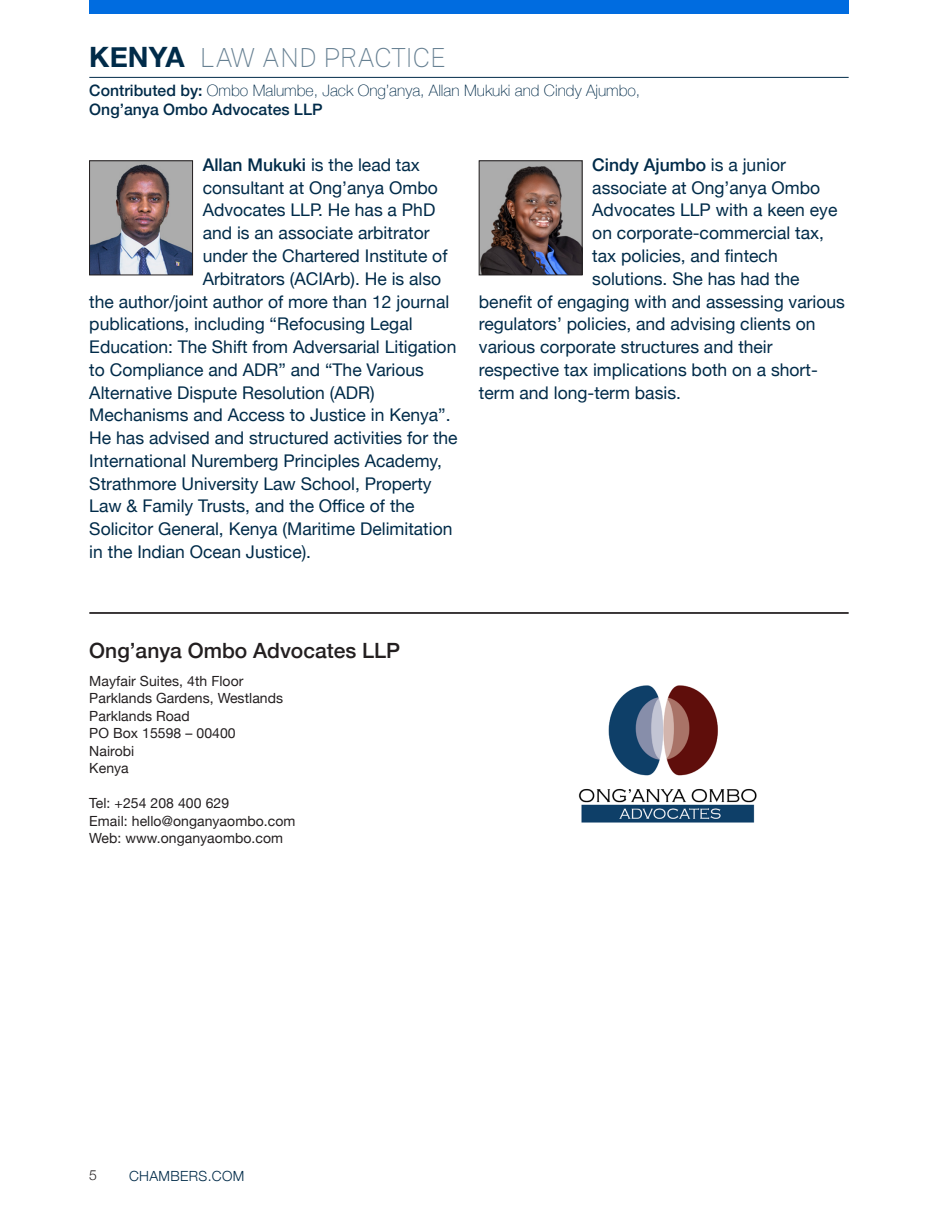
<style>
.page{position:relative;width:938px;height:1221px;background:#fff}
.page>*{position:absolute;margin:0;border:0;box-sizing:border-box;transform-origin:0 0}
.t1{font:100 26.25px "Public Sans";color:#668092}
.Business_card_head{font:500 21px "Helvetica Neue";color:#231f20}
.Author_paragraph{font:17.5px "Helvetica Neue";color:#002b49}
.Author_paragraph-2{font:500 17.5px "Helvetica Neue";color:#002b49}
.t2{font:100 15.75px/19.2px "Helvetica Neue";color:#002b49}
.Business_card_body{font:14px "Helvetica Neue";letter-spacing:.005em;color:#231f20}
.t3{font:300 14px "Helvetica Neue";letter-spacing:.025em;color:#002b49}
.t4{font:300 14px "Helvetica Neue";color:#231f20}
.s1{font-family:"Helvetica Neue";font-weight:700;font-size:28px;color:#002b49}
.s2{font-weight:500}
.s3{font-weight:400}
</style>
<div class="page">
<hr style="left:89px;top:77px;width:759px;height:1px;background:#002b49">
<div style="left:89px;top:0;width:759px;height:14px;background:#006ce0"></div>
<img style="left:91px;top:162px;width:100px;height:111px">
<div style="left:89px;top:160px;width:104px;height:115px;border:1px solid #231f20"></div>
<img style="left:481px;top:162px;width:99px;height:111px">
<div style="left:479px;top:160px;width:103px;height:115px;border:1px solid #231f20"></div>
<img style="left:578px;top:685px;width:179px;height:138px">
<hr style="left:89px;top:612px;width:759px;height:2px;background:#231f20">
<h1 class="t1" style="left:89px;top:39px;width:340px"><span class="s1">KENYA</span> LAW AN D PRACTICE</h1>
<p class="t2" style="left:89px;top:80px;width:552px"><span class="s2">Contributed by:</span> Ombo Malumbe, Jack Ong’anya, Allan Mukuki and Cindy Ajumbo,<br><span class="s2">Ong’anya Ombo Advocates LLP</span></p>
<p class="Author_paragraph" style="left:203px;top:152px;width:219px"><span class="s2">Allan Mukuki</span> is the lead tax</p>
<p class="Author_paragraph" style="left:203px;top:175px;width:237px">consultant at Ong’anya Ombo</p>
<p class="Author_paragraph" style="left:203px;top:197px;width:234px">Advocates LLP. He has a PhD</p>
<p class="Author_paragraph" style="left:203px;top:220px;width:228px">and is an associate arbitrator</p>
<p class="Author_paragraph" style="left:203px;top:243px;width:246px">under the Chartered Institute of</p>
<p class="Author_paragraph" style="left:203px;top:266px;width:240px">Arbitrators (ACIArb). He is also</p>
<p class="Author_paragraph" style="left:89px;top:288px;width:361px">the author/joint author of more than 12 journal</p>
<p class="Author_paragraph" style="left:89px;top:311px;width:325px">publications, including “Refocusing Legal</p>
<p class="Author_paragraph" style="left:89px;top:334px;width:368px">Education: The Shift from Adversarial Litigation</p>
<p class="Author_paragraph" style="left:89px;top:357px;width:336px">to Compliance and ADR” and “The Various</p>
<p class="Author_paragraph" style="left:89px;top:379px;width:287px">Alternative Dispute Resolution (ADR)</p>
<p class="Author_paragraph" style="left:89px;top:402px;width:363px">Mechanisms and Access to Justice in Kenya”.</p>
<p class="Author_paragraph" style="left:89px;top:425px;width:370px">He has advised and structured activities for the</p>
<p class="Author_paragraph" style="left:89px;top:448px;width:354px">International Nuremberg Principles Academy,</p>
<p class="Author_paragraph" style="left:89px;top:470px;width:344px">Strathmore University Law School, Property</p>
<p class="Author_paragraph" style="left:89px;top:493px;width:327px">Law &amp; Family Trusts, and the Office of the</p>
<p class="Author_paragraph" style="left:89px;top:516px;width:365px">Solicitor General, Kenya (Maritime Delimitation</p>
<p class="Author_paragraph" style="left:89px;top:539px;width:223px">in the Indian Ocean Justice).</p>
<p class="Author_paragraph-2" style="left:592px;top:151px;width:195px">Cindy Ajumbo <span class="s3">is a junior</span></p>
<p class="Author_paragraph" style="left:592px;top:175px;width:229px">associate at Ong’anya Ombo</p>
<p class="Author_paragraph" style="left:592px;top:197px;width:247px">Advocates LLP with a keen eye</p>
<p class="Author_paragraph" style="left:592px;top:220px;width:233px">on corporate-commercial tax,</p>
<p class="Author_paragraph" style="left:592px;top:243px;width:187px">tax policies, and fintech</p>
<p class="Author_paragraph" style="left:592px;top:266px;width:209px">solutions. She has had the</p>
<p class="Author_paragraph" style="left:479px;top:288px;width:367px">benefit of engaging with and assessing various</p>
<p class="Author_paragraph" style="left:479px;top:311px;width:338px">regulators’ policies, and advising clients on</p>
<p class="Author_paragraph" style="left:479px;top:334px;width:295px">various corporate structures and their</p>
<p class="Author_paragraph" style="left:479px;top:357px;width:340px">respective tax implications both on a short-</p>
<p class="Author_paragraph" style="left:479px;top:379px;width:203px">term and long-term basis.</p>
<p class="Business_card_head" style="left:89px;top:634px;width:312px">Ong’anya Ombo Advocates LLP</p>
<p class="Business_card_body" style="left:89px;top:670px;width:156px">Mayfair Suites, 4th Floor</p>
<p class="Business_card_body" style="left:89px;top:688px;width:195px">Parklands Gardens, Westlands</p>
<p class="Business_card_body" style="left:89px;top:705px;width:102px">Parklands Road</p>
<p class="Business_card_body" style="left:89px;top:723px;width:148px">PO Box 15598 – 00400</p>
<p class="Business_card_body" style="left:89px;top:740px;width:47px">Nairobi</p>
<p class="Business_card_body" style="left:89px;top:758px;width:41px">Kenya</p>
<p class="Business_card_body" style="left:89px;top:793px;width:141px">Tel: +254 208 400 629</p>
<p class="Business_card_body" style="left:89px;top:810px;width:208px">Email: hello@onganyaombo.com</p>
<p class="Business_card_body" style="left:89px;top:828px;width:195px">Web: www.onganyaombo.com</p>
<p class="t4" style="left:89px;top:1163px;width:9px">5</p>
<p class="t3" style="left:129px;top:1164px;width:117px">CHAMBERS.COM</p>
</div>
